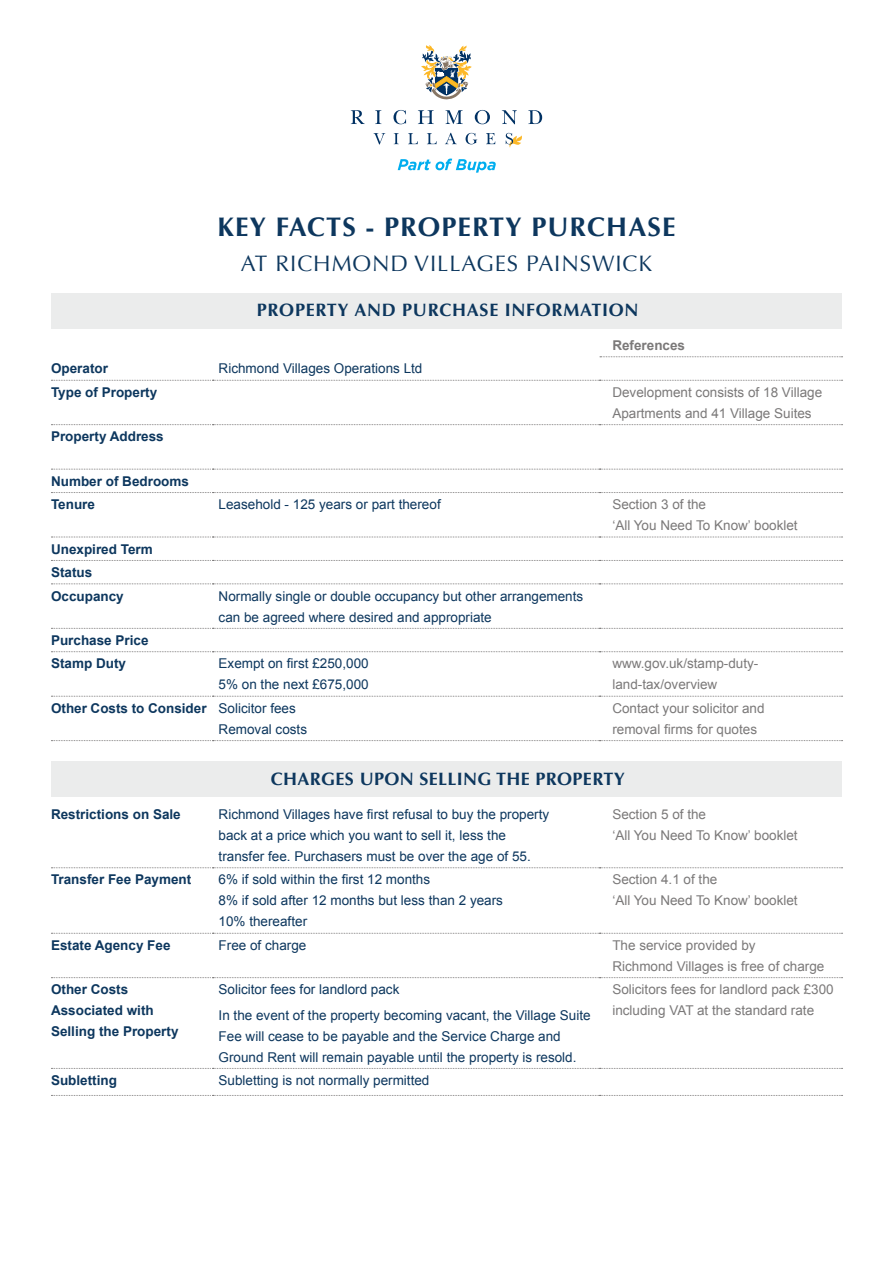
<style>
.page{position:relative;width:893px;height:1263px;background:#fff}
.page>*{position:absolute;margin:0;border:0;box-sizing:border-box;transform-origin:0 0}
.t1{font:700 27px "Optima";letter-spacing:.04em;color:#0d375e}
.t2{font:22.5px "Optima";letter-spacing:.04em;color:#0d375e}
.t3{font:700 18px "Optima";letter-spacing:.04em;color:#0d375e}
.t4{font:700 18px "Optima";letter-spacing:.02em;color:#0d375e}
.t5{font:13.5px/21px "Arial";color:#0d375e}
.t6{font:13.5px/21px "Arial";color:#7b7979}
.t7{font:700 13.5px/23.4px "Arial";color:#0d375e}
.t8{font:700 13.5px "Arial";color:#7b7979}
.s1{font-weight:700}
</style>
<div class="page">
<svg style="left:351px;top:110px;width:14px;height:14px"></svg>
<svg style="left:375px;top:110px;width:6px;height:14px"></svg>
<svg style="left:393px;top:110px;width:13px;height:14px"></svg>
<svg style="left:418px;top:110px;width:16px;height:14px"></svg>
<svg style="left:445px;top:110px;width:18px;height:14px"></svg>
<svg style="left:475px;top:110px;width:15px;height:14px"></svg>
<svg style="left:502px;top:110px;width:15px;height:14px"></svg>
<svg style="left:528px;top:110px;width:14px;height:14px"></svg>
<svg style="left:374px;top:133px;width:11px;height:11px"></svg>
<svg style="left:394px;top:133px;width:5px;height:11px"></svg>
<svg style="left:408px;top:133px;width:10px;height:11px"></svg>
<svg style="left:427px;top:133px;width:10px;height:11px"></svg>
<svg style="left:445px;top:133px;width:12px;height:11px"></svg>
<svg style="left:466px;top:133px;width:11px;height:11px"></svg>
<svg style="left:486px;top:133px;width:9px;height:11px"></svg>
<svg style="left:506px;top:133px;width:16px;height:15px"></svg>
<svg style="left:421px;top:45px;width:51px;height:55px"></svg>
<svg style="left:398px;top:159px;width:98px;height:14px"></svg>
<div style="left:51px;top:761px;width:791px;height:36px;background:#ebecec"></div>
<div style="left:51px;top:293px;width:791px;height:35px;background:#ebecec"></div>
<svg style="left:51px;top:492px;width:792px;height:1px"></svg>
<svg style="left:51px;top:537px;width:792px;height:1px"></svg>
<svg style="left:51px;top:560px;width:792px;height:1px"></svg>
<svg style="left:51px;top:583px;width:792px;height:1px"></svg>
<svg style="left:51px;top:628px;width:792px;height:1px"></svg>
<svg style="left:51px;top:651px;width:792px;height:1px"></svg>
<svg style="left:51px;top:696px;width:792px;height:1px"></svg>
<svg style="left:51px;top:740px;width:792px;height:1px"></svg>
<svg style="left:600px;top:356px;width:243px;height:1px"></svg>
<svg style="left:51px;top:380px;width:792px;height:1px"></svg>
<svg style="left:51px;top:424px;width:792px;height:1px"></svg>
<svg style="left:51px;top:469px;width:792px;height:1px"></svg>
<svg style="left:51px;top:867px;width:792px;height:1px"></svg>
<svg style="left:51px;top:933px;width:792px;height:1px"></svg>
<svg style="left:51px;top:977px;width:792px;height:1px"></svg>
<svg style="left:51px;top:1068px;width:792px;height:1px"></svg>
<svg style="left:51px;top:1095px;width:792px;height:1px"></svg>
<h1 class="t1" style="left:217px;top:211px;width:460px">KEY FACTS - PROPERTY PURCHASE</h1>
<h2 class="t2" style="left:241px;top:251px;width:413px">AT RICHMOND VILLAGES PAINSWICK</h2>
<h3 class="t3" style="left:257px;top:300px;width:383px">PROPERTY AND PURCHASE INFORMATION</h3>
<p class="t8" style="left:612px;top:336px;width:74px">References</p>
<p class="t7" style="left:51px;top:357px;width:59px">Operator</p>
<p class="t5" style="left:219px;top:358px;width:205px">Richmond Villages Operations Ltd</p>
<p class="t7" style="left:51px;top:381px;width:108px">Type of Property</p>
<p class="t6" style="left:612px;top:382px;width:211px">Development consists of 18 Village<br>Apartments and 41 Village Suites</p>
<p class="t7" style="left:51px;top:425px;width:114px">Property Address</p>
<p class="t7" style="left:51px;top:470px;width:140px">Number of Bedrooms<br>Tenure</p>
<p class="t5" style="left:219px;top:494px;width:224px">Leasehold - 125 years or part thereof</p>
<p class="t6" style="left:612px;top:494px;width:187px">Section 3 of the<br>‘All You Need To Know’ booklet</p>
<p class="t7" style="left:51px;top:538px;width:103px">Unexpired Term<br>Status<br>Occupancy</p>
<p class="t5" style="left:219px;top:585px;width:366px">Normally single or double occupancy but other arrangements can be agreed where desired and appropriate</p>
<p class="t7" style="left:51px;top:629px;width:99px">Purchase Price<br>Stamp Duty</p>
<p class="t5" style="left:219px;top:653px;width:152px">Exempt on first £250,000<br>5% on the next £675,000</p>
<p class="t6" style="left:612px;top:653px;width:148px">www.gov.uk/stamp-duty&shy;land-tax/overview</p>
<p class="t5" style="left:219px;top:698px;width:90px;text-indent:-168px"><span class="s1">Other Costs to Consider</span> Solicitor fees<br>Removal costs</p>
<p class="t6" style="left:612px;top:698px;width:154px">Contact your solicitor and removal firms for quotes</p>
<h3 class="t4" style="left:271px;top:769px;width:355px">CHARGES UPON SELLING THE PROPERTY</h3>
<p class="t7" style="left:51px;top:803px;width:131px">Restrictions on Sale</p>
<p class="t5" style="left:219px;top:804px;width:332px">Richmond Villages have first refusal to buy the property back at a price which you want to sell it, less the transfer fee. Purchasers must be over the age of 55.</p>
<p class="t6" style="left:612px;top:804px;width:187px">Section 5 of the<br>‘All You Need To Know’ booklet</p>
<p class="t7" style="left:51px;top:868px;width:142px">Transfer Fee Payment</p>
<p class="t5" style="left:219px;top:869px;width:286px">6% if sold within the first 12 months<br>8% if sold after 12 months but less than 2 years<br>10% thereafter</p>
<p class="t6" style="left:612px;top:869px;width:187px">Section 4.1 of the<br>‘All You Need To Know’ booklet</p>
<p class="t7" style="left:51px;top:934px;width:121px">Estate Agency Fee</p>
<p class="t5" style="left:219px;top:935px;width:89px">Free of charge</p>
<p class="t6" style="left:612px;top:935px;width:214px">The service provided by<br>Richmond Villages is free of charge</p>
<p class="t7" style="left:51px;top:979px;width:129px;line-height:21px">Other Costs<br>Associated with<br>Selling the Property</p>
<p class="t5" style="left:219px;top:977px;width:373px;line-height:25.2px">Solicitor fees for landlord pack<br>In the event of the property becoming vacant, the Village Suite</p>
<p class="t6" style="left:612px;top:979px;width:223px">Solicitors fees for landlord pack £300 including VAT at the standard rate</p>
<p class="t5" style="left:219px;top:1025px;width:359px">Fee will cease to be payable and the Service Charge and<br>Ground Rent will remain payable until the property is resold.</p>
<p class="t7" style="left:51px;top:1069px;width:68px">Subletting</p>
<p class="t5" style="left:219px;top:1070px;width:212px">Subletting is not normally permitted</p>
</div>
